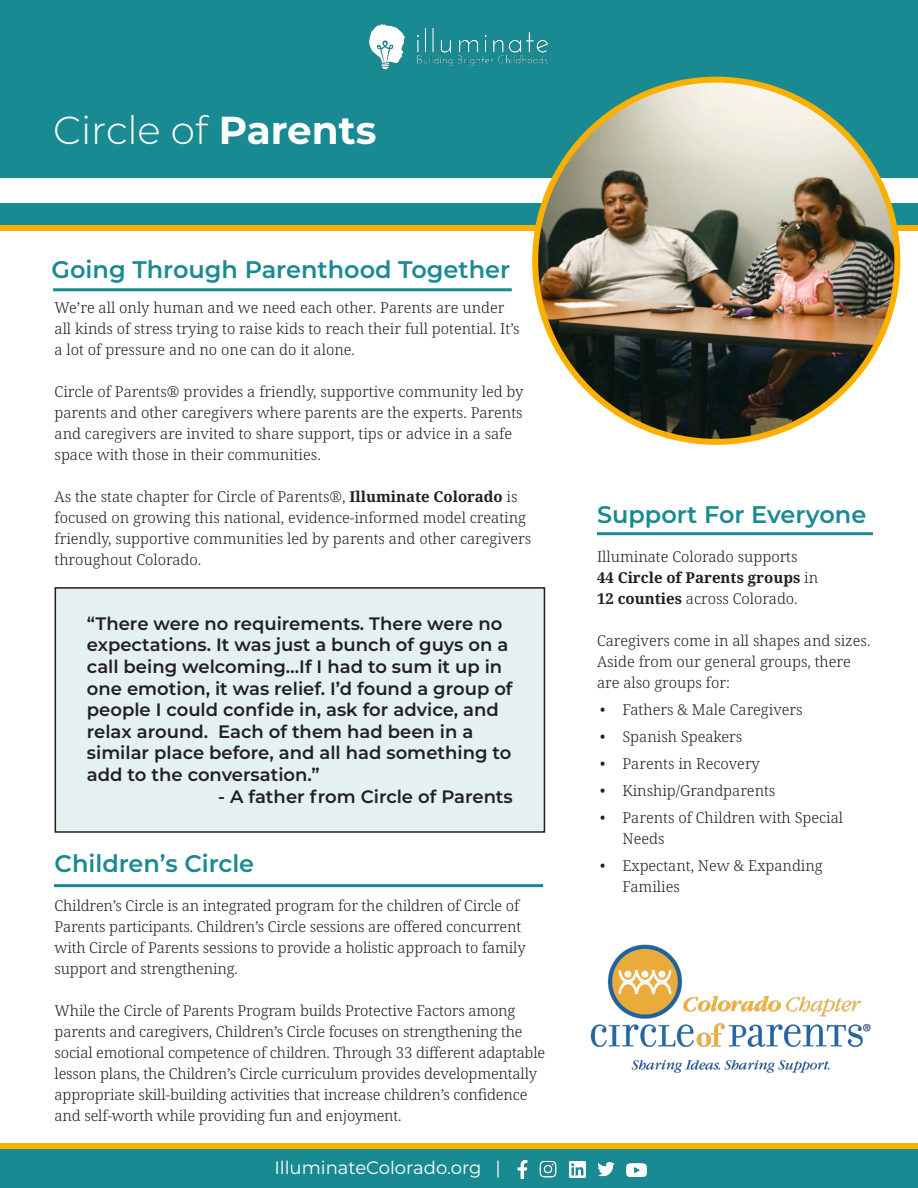
<style>
.page{position:relative;width:918px;height:1188px;background:#fff}
.page>*{position:absolute;margin:0;border:0;box-sizing:border-box;transform-origin:0 0}
.t1{font:300 39px "Montserrat";color:#fff}
.Subheader{font:600 24px "Montserrat";color:#198a92}
.Heading_Black{font:600 18px/21.6px "Montserrat";color:#231f20}
.t2{font:18px "Montserrat";color:#fff}
.Body_text{font:300 15px/21px "Noto Serif";color:#231f20}
.Body_text-2{font:700 15px "Noto Serif";color:#231f20}
.s1{font-weight:700}
.s2{font-weight:300}
</style>
<div class="page">
<div style="left:0;top:225px;width:918px;height:6px;background:#fbb000"></div>
<div style="left:0;top:203px;width:918px;height:22px;background:#198a92"></div>
<div style="left:0;top:1149px;width:918px;height:39px;background:#198a92"></div>
<div style="left:0;top:1143px;width:918px;height:6px;background:#fbb000"></div>
<img style="left:517px;top:1160px;width:11px;height:18px">
<img style="left:539px;top:1160px;width:18px;height:18px">
<img style="left:569px;top:1162px;width:16px;height:16px">
<img style="left:597px;top:1161px;width:18px;height:16px">
<img style="left:627px;top:1163px;width:19px;height:14px">
<div style="left:0;top:0;width:918px;height:177px;background:#198a92"></div>
<img style="left:535px;top:80px;width:362px;height:362px;border-radius:181px">
<hr style="left:53px;top:288px;width:459px;height:3px;background:#198a92">
<hr style="left:54px;top:884px;width:489px;height:3px;background:#198a92">
<hr style="left:597px;top:532px;width:276px;height:3px;background:#198a92">
<img style="left:369px;top:24px;width:179px;height:45px">
<img style="left:590px;top:944px;width:281px;height:129px">
<div style="left:55px;top:588px;width:489px;height:244px;background:#e4f0f1"></div>
<div style="left:55px;top:587px;width:490px;height:246px;border:2px solid #231f20"></div>
<p class="t1" style="left:53px;top:104px;width:325px">Circle of <span class="s1">Parents</span></p>
<p class="Subheader" style="left:52px;top:253px;width:460px">Going Through Parenthood Together</p>
<p class="Body_text" style="left:55px;top:298px;width:451px">We’re all only human and we need each other. Parents are under</p>
<p class="Body_text" style="left:55px;top:319px;width:466px">all kinds of stress trying to raise kids to reach their full potential. It’s</p>
<p class="Body_text" style="left:55px;top:340px;width:302px">a lot of pressure and no one can do it alone.</p>
<p class="Body_text" style="left:55px;top:382px;width:470px">Circle of Parents® provides a friendly, supportive community led by parents and other caregivers where parents are the experts. Parents and caregivers are invited to share support, tips or advice in a safe space with those in their communities.</p>
<p class="Body_text" style="left:55px;top:487px;width:478px">As the state chapter for Circle of Parents®, <span class="s1">Illuminate Colorado</span> is focused on growing this national, evidence-informed model creating friendly, supportive communities led by parents and other caregivers throughout Colorado.</p>
<p class="Heading_Black" style="left:87px;top:612px;width:427px">“There were no requirements. There were no expectations. It was just a bunch of guys on a call being welcoming…If I had to sum it up in one emotion, it was relief. I’d found a group of people I could confide in, ask for advice, and relax around. Each of them had been in a similar place before, and all had something to add to the conversation.”</p>
<p class="Heading_Black" style="left:218px;top:785px;width:296px">- A father from Circle of Parents</p>
<p class="Subheader" style="left:55px;top:846px;width:201px">Children’s Circle</p>
<p class="Body_text" style="left:55px;top:895px;width:473px">Children’s Circle is an integrated program for the children of Circle of Parents participants. Children’s Circle sessions are offered concurrent with Circle of Parents sessions to provide a holistic approach to family support and strengthening.</p>
<p class="Body_text" style="left:55px;top:1000px;width:492px">While the Circle of Parents Program builds Protective Factors among parents and caregivers, Children’s Circle focuses on strengthening the social emotional competence of children. Through 33 different adaptable lesson plans, the Children’s Circle curriculum provides developmentally appropriate skill-building activities that increase children’s confidence and self-worth while providing fun and enjoyment.</p>
<p class="t2" style="left:275px;top:1155px;width:228px">IlluminateColorado.org |</p>
<p class="Subheader" style="left:597px;top:498px;width:271px">Support For Everyone</p>
<p class="Body_text" style="left:597px;top:547px;width:202px">Illuminate Colorado supports</p>
<p class="Body_text-2" style="left:597px;top:568px;width:223px">44 Circle of Parents groups <span class="s2">in</span></p>
<p class="Body_text" style="left:597px;top:589px;width:202px"><span class="s1">12 counties</span> across Colorado.</p>
<p class="Body_text" style="left:597px;top:631px;width:275px">Caregivers come in all shapes and sizes.<br>Aside from our general groups, there are also groups for:</p>
<p class="Body_text" style="left:600px;top:700px;width:204px">• Fathers &amp; Male Caregivers</p>
<p class="Body_text" style="left:600px;top:727px;width:144px">• Spanish Speakers</p>
<p class="Body_text" style="left:600px;top:754px;width:161px">• Parents in Recovery</p>
<p class="Body_text" style="left:600px;top:781px;width:177px">• Kinship/Grandparents</p>
<p class="Body_text" style="left:622px;top:808px;width:222px;text-indent:-22px">• Parents of Children with Special<br>Needs</p>
<p class="Body_text" style="left:622px;top:856px;width:202px;text-indent:-22px">• Expectant, New &amp; Expanding<br>Families</p>
</div>
